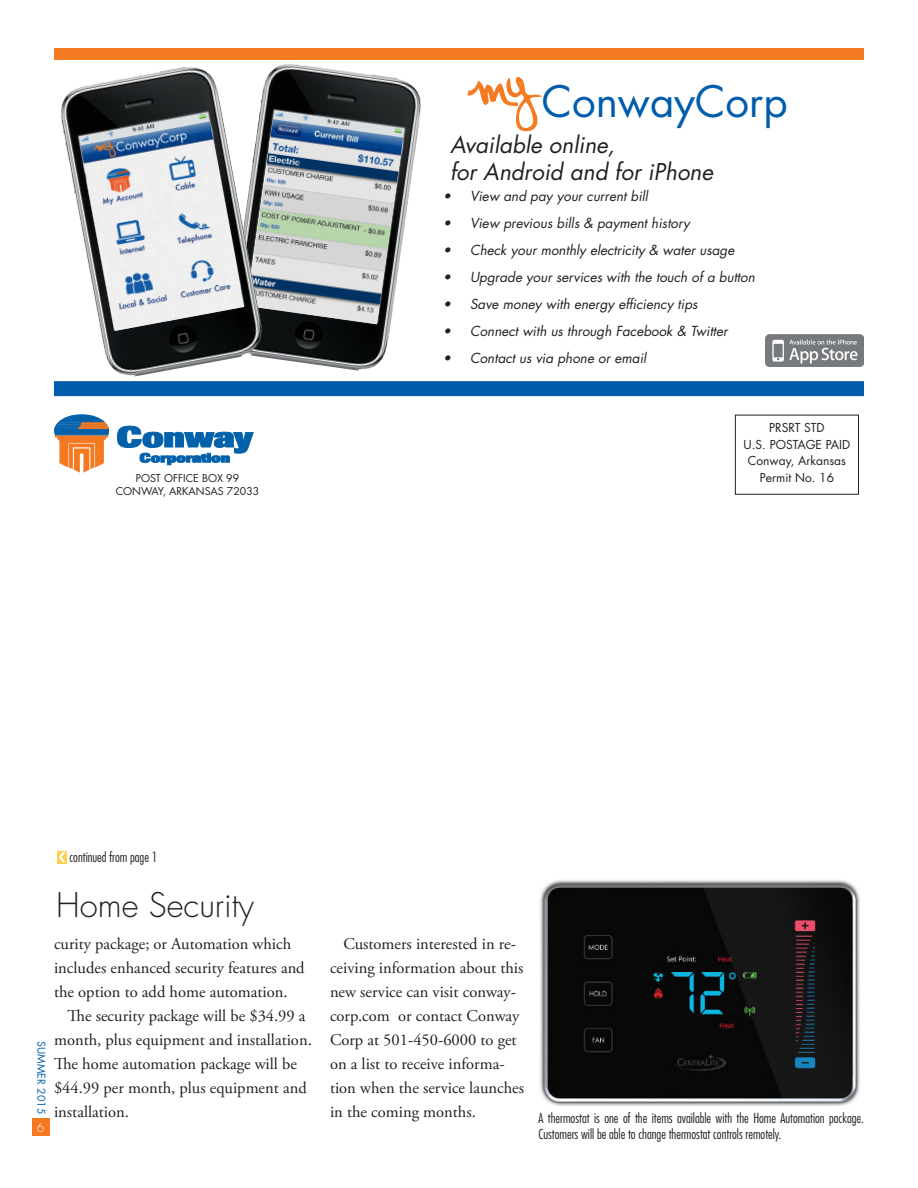
<style>
.page{position:relative;width:918px;height:1188px;background:#fff}
.page>*{position:absolute;margin:0;border:0;box-sizing:border-box;transform-origin:0 0}
.t1{font:42.15px "Futura Std";color:#015dab}
.Main_Headers__smalle{font:300 33px "Futura Std";color:#231f20}
.t2{font:italic 22.5px "Futura Std";color:#231f20}
.Main_Body_Copy__seri{font:16.5px/24px "Adobe Garamond Pro";color:#231f20}
.t3{font:italic 13.5px "Futura Std";color:#231f20}
.Captions_story_jump{font:300 condensed 13.5px/16.5px "Futura Std";color:#231f20}
.t4{font:12px "Futura Std";color:#231f20}
.t5{font:300 12px "Futura Std";color:#fff}
.t6{font:10.5px "Futura Std";color:#231f20}
.t7{font:10.5px "Futura Std";letter-spacing:.01em;color:#0161aa}
</style>
<div class="page">
<div style="left:54px;top:381px;width:810px;height:15px;background:#015dab"></div>
<svg style="left:54px;top:415px;width:55px;height:58px"></svg>
<svg style="left:117px;top:426px;width:136px;height:39px"></svg>
<div style="left:735px;top:415px;width:124px;height:80px;border:1px solid #231f20"></div>
<div style="left:32px;top:1118px;width:18px;height:18px;background:#f47921"></div>
<div style="left:54px;top:48px;width:810px;height:12px;background:#f47b21"></div>
<img style="left:271px;top:64px;width:150px;height:307px">
<img style="left:271px;top:119px;width:132px;height:205px">
<img style="left:54px;top:67px;width:217px;height:315px">
<img style="left:81px;top:121px;width:163px;height:210px">
<img style="left:766px;top:335px;width:98px;height:32px">
<svg style="left:467px;top:76px;width:76px;height:56px"></svg>
<div style="left:57px;top:851px;width:10px;height:12px;background:#fed24c"></div>
<svg style="left:59px;top:852px;width:6px;height:10px"></svg>
<img style="left:540px;top:880px;width:320px;height:226px">
<p class="t6" style="left:136px;top:472px;width:105px">POST OFFICE BOX 99</p>
<p class="t6" style="left:116px;top:485px;width:145px">CONWAY, ARKANSAS 72033</p>
<p class="t1" style="left:542px;top:75px;width:247px">ConwayCorp</p>
<p class="t2" style="left:450px;top:131px;width:166px">Available online,</p>
<p class="t2" style="left:450px;top:158px;width:265px">for Android and for iPhone</p>
<p class="t3" style="left:443px;top:188px;width:206px">• View and pay your current bill</p>
<p class="t3" style="left:443px;top:215px;width:248px">• View previous bills &amp; payment history</p>
<p class="t3" style="left:443px;top:242px;width:293px">• Check your monthly electricity &amp; water usage</p>
<p class="t3" style="left:443px;top:269px;width:313px">• Upgrade your services with the touch of a button</p>
<p class="t3" style="left:443px;top:296px;width:256px">• Save money with energy efficiency tips</p>
<p class="t3" style="left:443px;top:323px;width:286px">• Connect with us through Facebook &amp; Twitter</p>
<p class="t3" style="left:443px;top:350px;width:205px">• Contact us via phone or email</p>
<p class="t4" style="left:769px;top:420px;width:57px">PRSRT STD</p>
<p class="t4" style="left:744px;top:437px;width:108px">U.S. POSTAGE PAID</p>
<p class="t4" style="left:748px;top:453px;width:99px">Conway, Arkansas</p>
<p class="t4" style="left:760px;top:470px;width:76px">Permit No. 16</p>
<p class="Captions_story_jump" style="left:70px;top:849px;width:89px">continued from page 1</p>
<p class="t7" style="left:48px;top:1041px;width:75px;rotate:90deg">SUMMER 2015</p>
<p class="t5" style="left:37px;top:1121px;width:9px">6</p>
<p class="Main_Headers__smalle" style="left:56px;top:885px;width:199px">Home Security</p>
<p class="Main_Body_Copy__seri" style="left:54px;top:932px;width:252px">curity package; or Automation which includes enhanced security features and the option to add home automation.</p>
<p class="Main_Body_Copy__seri" style="left:54px;top:1004px;width:259px;text-indent:14px">The security package will be $34.99 a month, plus equipment and installation.<br>The home automation package will be $44.99 per month, plus equipment and installation.</p>
<p class="Main_Body_Copy__seri" style="left:330px;top:932px;width:196px;text-indent:14px">Customers interested in re&shy;ceiving information about this new service can visit conway&shy;corp.com or contact Conway<br>Corp at 501-450-6000 to get on a list to receive informa&shy;tion when the service launches in the coming months.</p>
<p class="Captions_story_jump" style="left:539px;top:1110px;width:327px">A thermostat is one of the items available with the Home Automation package.<br>Customers will be able to change thermostat controls remotely.</p>
</div>
